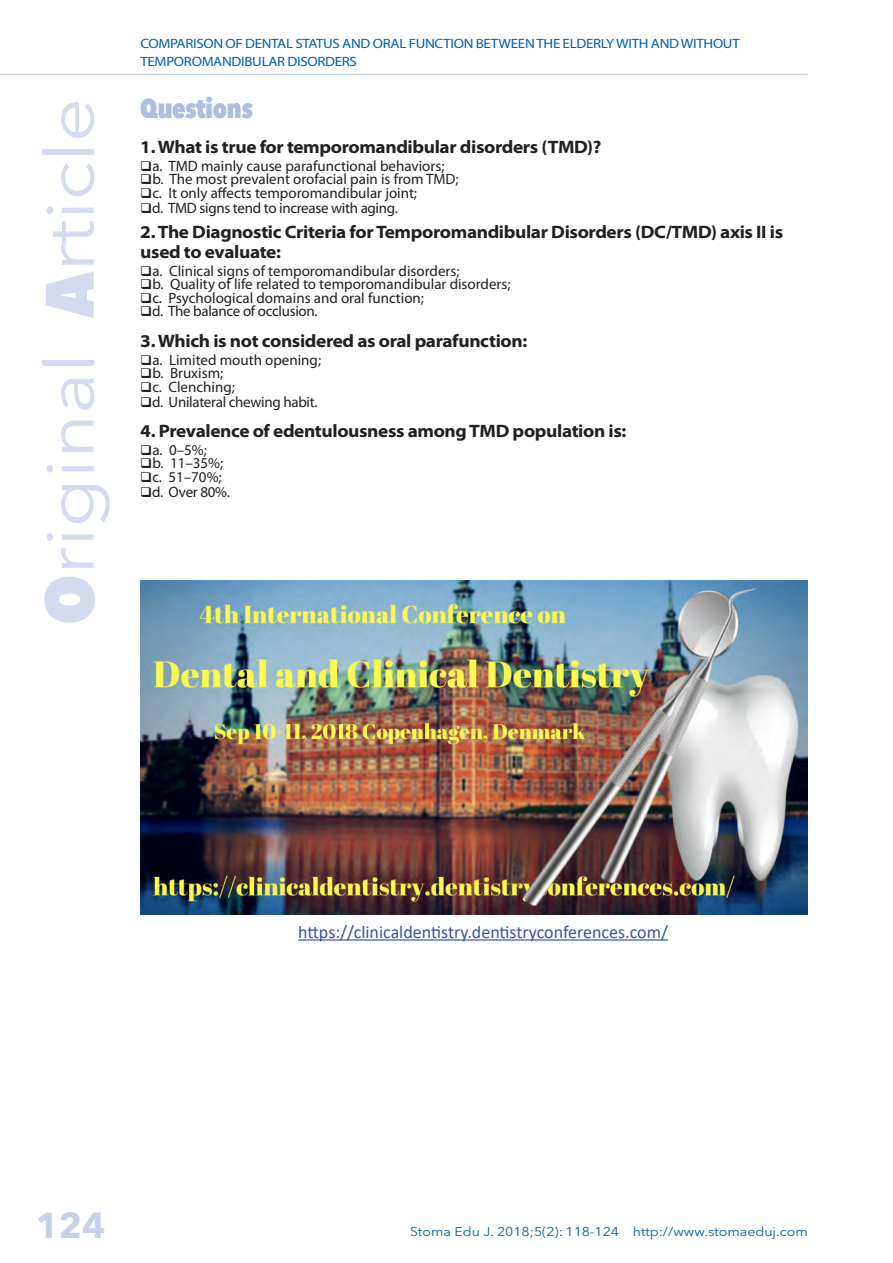
<style>
.page{position:relative;width:893px;height:1263px;background:#fff}
.page>*{position:absolute;margin:0;border:0;box-sizing:border-box;transform-origin:0 0}
.t1{font:67.5px "Avenir Next LT Pro";color:#d4dbee;scale:1.15 1}
.t2{font:700 36px "Avenir Next LT Pro";color:#c7d0e9}
.Intertitlu{font:800 condensed 27px "Avenir Next LT Pro";letter-spacing:-.02em;color:#aebde0}
.Intertitlu-2{font:700 semi-expanded 18px/19.8px "Myriad Pro";letter-spacing:-.02em;color:#231f20}
.t3{font:18px "Calibri";color:#3853a3}
.Text_plain{font:15px "Myriad Pro";color:#231f20}
.Paragraph{font:15px "Myriad Pro";letter-spacing:-.02em;color:#231f20}
.t4{font:13.5px/18px "Myriad Pro";letter-spacing:-.02em;color:#0160ae;scale:1.11 1}
.t5{font:12.75px "Avenir Next LT Pro";color:#0160ae;scale:1.11 1}
.s1{font-weight:800;font-stretch:condensed}
</style>
<div class="page">
<hr style="left:0;top:74px;width:808px;height:1px;background:#c7d0e9">
<hr style="left:298px;top:939px;width:370px;height:1px;background:#3853a3">
<img style="left:140px;top:580px;width:668px;height:334px">
<p class="t1" style="left:30px;top:624px;width:459px;rotate:-90deg"><span class="s1">O</span>riginal <span class="s1">A</span>rticle</p>
<p class="t4" style="left:140px;top:35px;width:541px">COMPARISON OF DENTAL STATUS AND ORAL FUNCTION BETWEEN THE ELDERLY WITH AND WITHOUT<br>TEMPOROMANDIBULAR DISORDERS</p>
<p class="Intertitlu" style="left:140px;top:92px;width:114px">Questions</p>
<p class="Intertitlu-2" style="left:140px;top:137px;width:463px">1. What is true for temporomandibular disorders (TMD)?</p>
<p class="Text_plain" style="left:140px;top:156px;width:306px">❑a. TMD mainly cause parafunctional behaviors;</p>
<p class="Text_plain" style="left:140px;top:170px;width:320px">❑b. The most prevalent orofacial pain is from TMD;</p>
<p class="Text_plain" style="left:140px;top:183px;width:278px">❑c. It only affects temporomandibular joint;</p>
<p class="Paragraph" style="left:140px;top:198px;width:259px">❑d. TMD signs tend to increase with aging.</p>
<p class="Intertitlu-2" style="left:140px;top:223px;width:644px">2. The Diagnostic Criteria for Temporomandibular Disorders (DC/TMD) axis II is used to evaluate:</p>
<p class="Text_plain" style="left:140px;top:262px;width:321px">❑a. Clinical signs of temporomandibular disorders;</p>
<p class="Text_plain" style="left:140px;top:275px;width:372px">❑b. Quality of life related to temporomandibular disorders;</p>
<p class="Text_plain" style="left:140px;top:289px;width:285px">❑c. Psychological domains and oral function;</p>
<p class="Paragraph" style="left:140px;top:302px;width:179px">❑d. The balance of occlusion.</p>
<p class="Intertitlu-2" style="left:140px;top:331px;width:388px">3. Which is not considered as oral parafunction:</p>
<p class="Text_plain" style="left:140px;top:350px;width:182px">❑a. Limited mouth opening;</p>
<p class="Text_plain" style="left:140px;top:364px;width:84px">❑b. Bruxism;</p>
<p class="Text_plain" style="left:140px;top:377px;width:96px">❑c. Clenching;</p>
<p class="Paragraph" style="left:140px;top:392px;width:179px">❑d. Unilateral chewing habit.</p>
<p class="Intertitlu-2" style="left:140px;top:421px;width:488px">4. Prevalence of edentulousness among TMD population is:</p>
<p class="Text_plain" style="left:140px;top:440px;width:68px">❑a. 0–5%;</p>
<p class="Text_plain" style="left:140px;top:454px;width:84px">❑b. 11–35%;</p>
<p class="Text_plain" style="left:140px;top:467px;width:83px">❑c. 51–70%;</p>
<p class="Paragraph" style="left:140px;top:482px;width:91px">❑d. Over 80%.</p>
<h2 class="t2" style="left:36px;top:1204px;width:71px">124</h2>
<p class="t3" style="left:298px;top:919px;width:371px">https://clinicaldentistry.dentistryconferences.com/</p>
<p class="t5" style="left:410px;top:1223px;width:190px">Stoma Edu J. 2018;5(2): 118-124</p>
<p class="t5" style="left:633px;top:1223px;width:159px">http://www.stomaeduj.com</p>
</div>
